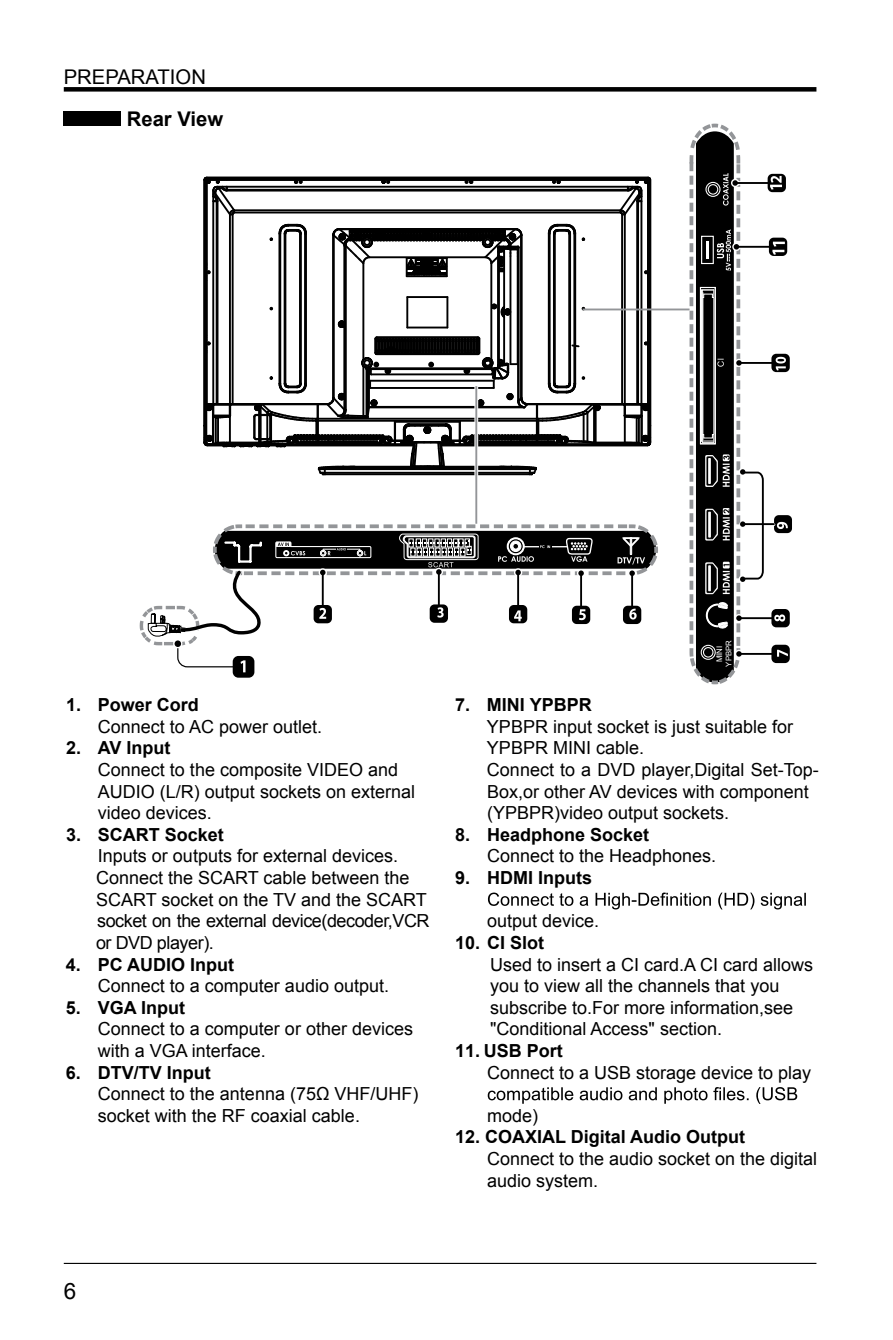
<style>
.page{position:relative;width:893px;height:1340px;background:#fff}
.page>*{position:absolute;margin:0;border:0;box-sizing:border-box;transform-origin:0 0}
.t1{font:22.5px "Arial";color:#000}
.t2{font:20.25px "Arial";color:#000}
.t3{font:700 20.25px "Arial";color:#000}
.t4{font:18px/21.6px "Arial";color:#000}
.t5{font:700 18px "Arial";color:#000}
.t6{font:7.88px/9.2px "Arial";color:#fff;text-align:center}
</style>
<div class="page">
<hr style="left:64px;top:1262px;width:752px;height:1px;background:#000">
<div style="left:64px;top:87px;width:752px;height:5px;background:#000"></div>
<svg style="left:205px;top:176px;width:447px;height:299px"></svg>
<svg style="left:203px;top:178px;width:447px;height:293px"></svg>
<svg style="left:205px;top:179px;width:445px;height:269px"></svg>
<svg style="left:570px;top:343px;width:11px;height:5px"></svg>
<div style="left:64px;top:112px;width:57px;height:14px;background:#000"></div>
<hr style="left:583px;top:308px;width:106px;height:2px;background:#939598">
<svg style="left:474px;top:386px;width:4px;height:136px"></svg>
<hr style="left:475px;top:386px;width:2px;height:138px;background:#939598">
<svg style="left:488px;top:892px;width:318px;height:17px"></svg>
<svg style="left:488px;top:1087px;width:309px;height:16px"></svg>
<div style="left:233px;top:656px;width:21px;height:21px;background:#000;border-radius:6px"></div>
<svg style="left:139px;top:522px;width:519px;height:150px"></svg>
<div style="left:774px;top:515px;width:18px;height:18px;background:#000;border-radius:5px"></div>
<svg style="left:771px;top:644px;width:19px;height:19px"></svg>
<div style="left:771px;top:609px;width:19px;height:18px;background:#000;border-radius:5px"></div>
<div style="left:771px;top:354px;width:19px;height:18px;background:#000;border-radius:5px"></div>
<svg style="left:688px;top:123px;width:100px;height:562px"></svg>
<div style="left:701px;top:236px;width:13px;height:28px;border:1px solid #fff"></div>
<hr style="left:706px;top:241px;width:3px;height:18px;background:#fff">
<p class="t2" style="left:64px;top:64px;width:144px">PREPARATION</p>
<p class="t3" style="left:127px;top:105px;width:98px">Rear View</p>
<p class="t5" style="left:66px;top:693px;width:134px">1. Power Cord</p>
<p class="t4" style="left:98px;top:716px;width:226px">Connect to AC power outlet.</p>
<p class="t5" style="left:66px;top:736px;width:106px">2. AV Input</p>
<p class="t4" style="left:98px;top:759px;width:319px">Connect to the composite VIDEO and<br>AUDIO (L/R) output sockets on external video devices.</p>
<p class="t5" style="left:66px;top:822px;width:159px">3. SCART Socket</p>
<p class="t4" style="left:96px;top:845px;width:335px">Inputs or outputs for external devices.<br>Connect the SCART cable between the SCART socket on the TV and the SCART socket on the external device(decoder,VCR or DVD player).</p>
<p class="t5" style="left:66px;top:952px;width:170px">4. PC AUDIO Input</p>
<p class="t4" style="left:98px;top:975px;width:293px">Connect to a computer audio output.</p>
<p class="t5" style="left:66px;top:995px;width:121px">5. VGA Input</p>
<p class="t4" style="left:98px;top:1018px;width:317px">Connect to a computer or other devices with a VGA interface.</p>
<p class="t5" style="left:66px;top:1060px;width:146px">6. DTV/TV Input</p>
<p class="t4" style="left:98px;top:1083px;width:322px">Connect to the antenna (75Ω VHF/UHF) socket with the RF coaxial cable.</p>
<p class="t6" style="left:715px;top:666px;width:28px;rotate:-90deg">MINI<br>YPBPR</p>
<p class="t5" style="left:455px;top:693px;width:138px">7. MINI YPBPR</p>
<p class="t4" style="left:487px;top:716px;width:333px">YPBPR input socket is just suitable for YPBPR MINI cable.<br>Connect to a DVD player,Digital Set-Top-Box,or other AV devices with component (YPBPR)video output sockets.</p>
<p class="t5" style="left:455px;top:822px;width:195px">8. Headphone Socket</p>
<p class="t4" style="left:487px;top:845px;width:231px">Connect to the Headphones.</p>
<p class="t5" style="left:455px;top:865px;width:138px">9. HDMI Inputs</p>
<p class="t4" style="left:487px;top:910px;width:114px">output device.</p>
<p class="t5" style="left:455px;top:930px;width:90px">10. CI Slot</p>
<p class="t4" style="left:490px;top:953px;width:325px">Used to insert a CI card.A CI card allows you to view all the channels that you subscribe to.For more information,see "Conditional Access" section.</p>
<p class="t5" style="left:455px;top:1038px;width:109px">11. USB Port</p>
<p class="t4" style="left:487px;top:1061px;width:326px">Connect to a USB storage device to play</p>
<p class="t4" style="left:487px;top:1104px;width:53px">mode)</p>
<p class="t5" style="left:455px;top:1125px;width:292px">12. COAXIAL Digital Audio Output</p>
<p class="t4" style="left:487px;top:1148px;width:332px">Connect to the audio socket on the digital audio system.</p>
<p class="t1" style="left:64px;top:1275px;width:14px">6</p>
</div>
